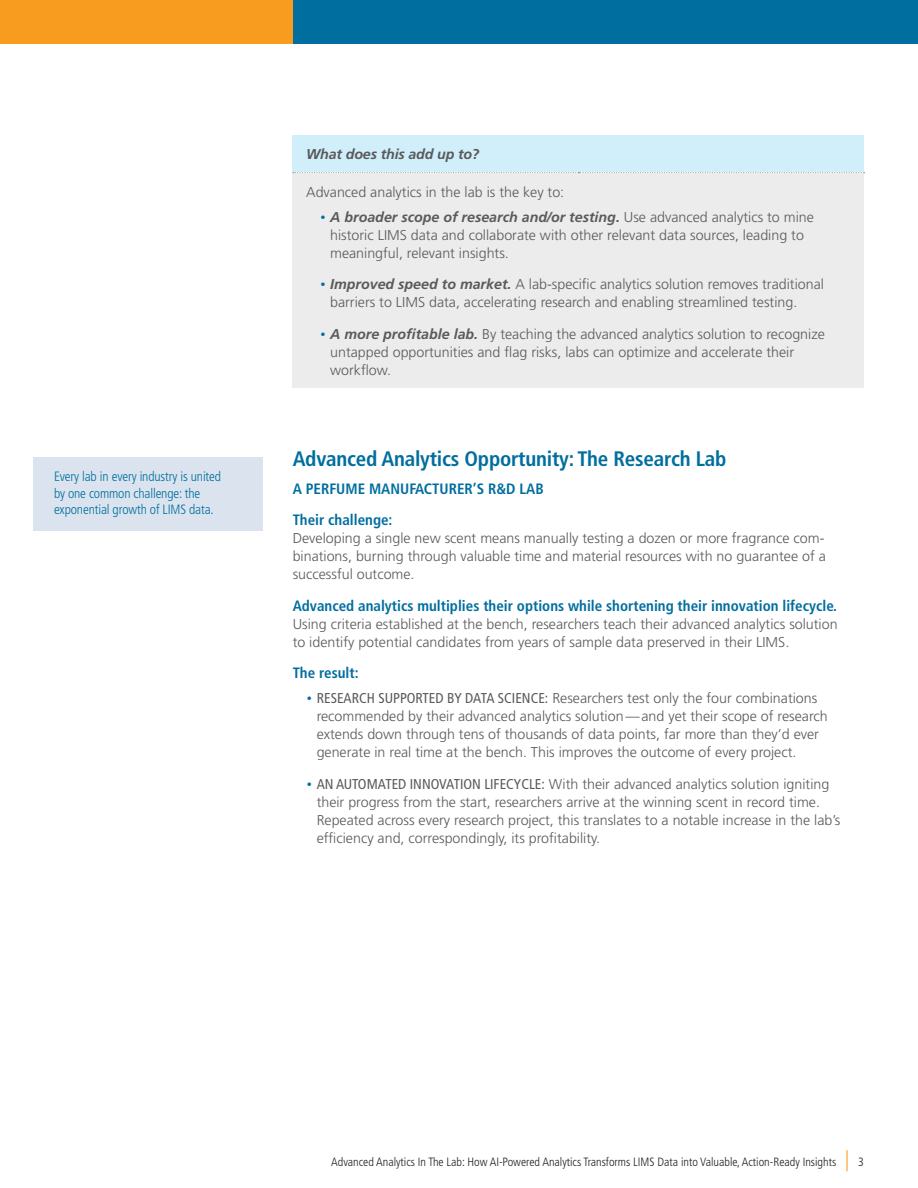
<style>
.page{position:relative;width:918px;height:1188px;background:#fff}
.page>*{position:absolute;margin:0;border:0;box-sizing:border-box;transform-origin:0 0}
._1_head{font:700 condensed 21px "Frutiger";letter-spacing:-.01em;color:#006e9f}
.body{font:700 condensed 15px "Frutiger";color:#006e9f}
._2_Head_no_space_ab{font:700 condensed 15px "Frutiger";color:#006e9f}
.body_1st_para-NO_SPA{font:300 14.25px/18px "Frutiger";color:#595a59}
.body-2{font:300 14.25px "Frutiger";color:#595a59}
.Table_Head_-_new{font:italic 700 14.25px "Frutiger";letter-spacing:-.01em;color:#595a59}
.sidebar_callout{font:300 condensed 13.5px/16.5px "Frutiger";letter-spacing:-.01em;color:#006e9f}
.t1{font:300 condensed 12px "Frutiger";color:#231f20}
.s1{font-family:"Gotham";font-weight:400;font-size:13.5px;color:#006e9f}
.s2{font-weight:700;font-style:italic}
.s3{font-weight:400;font-stretch:condensed}
.s4{font-size:21px;color:#f89c1f}
</style>
<div class="page">
<div style="left:292px;top:0;width:626px;height:43px;background:#006e9f"></div>
<div style="left:0;top:0;width:293px;height:43px;background:#f89c1f"></div>
<div style="left:293px;top:135px;width:571px;height:38px;background:#d1eefb"></div>
<div style="left:293px;top:173px;width:571px;height:215px;background:#edecec"></div>
<svg style="left:293px;top:172px;width:572px;height:1px"></svg>
<div style="left:34px;top:457px;width:229px;height:74px;background:#dbe4ee"></div>
<p class="sidebar_callout" style="left:54px;top:468px;width:169px">Every lab in every industry is united by one common challenge: the exponential growth of LIMS data.</p>
<p class="Table_Head_-_new" style="left:306px;top:146px;width:175px">What does this add up to?</p>
<p class="body-2" style="left:306px;top:184px;width:260px">Advanced analytics in the lab is the key to:</p>
<p class="body_1st_para-NO_SPA" style="left:330px;top:208px;width:485px;text-indent:-10px"><span class="s1">•</span> <span class="s2">A broader scope of research and/or testing.</span> Use advanced analytics to mine historic LIMS data and collaborate with other relevant data sources, leading to meaningful, relevant insights.</p>
<p class="body_1st_para-NO_SPA" style="left:330px;top:275px;width:495px;text-indent:-10px"><span class="s1">•</span> <span class="s2">Improved speed to market.</span> A lab-specific analytics solution removes traditional barriers to LIMS data, accelerating research and enabling streamlined testing.</p>
<p class="body_1st_para-NO_SPA" style="left:330px;top:325px;width:496px;text-indent:-10px"><span class="s1">•</span> <span class="s2">A more profitable lab.</span> By teaching the advanced analytics solution to recognize untapped opportunities and flag risks, labs can optimize and accelerate their workflow.</p>
<p class="_1_head" style="left:293px;top:446px;width:435px">Advanced Analytics Opportunity: The Research Lab</p>
<p class="_2_Head_no_space_ab" style="left:293px;top:480px;width:253px">A PERFUME MANUFACTURER’S R&amp;D LAB</p>
<p class="body" style="left:293px;top:511px;width:101px">Their challenge:</p>
<p class="body_1st_para-NO_SPA" style="left:293px;top:530px;width:535px;text-align:justify">Developing a single new scent means manually testing a dozen or more fragrance com&shy;binations, burning through valuable time and material resources with no guarantee of a successful outcome.</p>
<p class="body" style="left:293px;top:597px;width:546px">Advanced analytics multiplies their options while shortening their innovation lifecycle.</p>
<p class="body_1st_para-NO_SPA" style="left:293px;top:615px;width:546px">Using criteria established at the bench, researchers teach their advanced analytics solution to identify potential candidates from years of sample data preserved in their LIMS.</p>
<p class="body" style="left:293px;top:664px;width:68px">The result:</p>
<p class="body_1st_para-NO_SPA" style="left:317px;top:689px;width:513px;text-indent:-10px"><span class="s1">•</span> <span class="s3">RESEARCH SUPPORTED BY DATA SCIENCE:</span> Researchers test only the four combinations recommended by their advanced analytics solution—and yet their scope of research extends down through tens of thousands of data points, far more than they’d ever generate in real time at the bench. This improves the outcome of every project.</p>
<p class="body_1st_para-NO_SPA" style="left:317px;top:775px;width:525px;text-indent:-10px"><span class="s1">•</span> <span class="s3">AN AUTOMATED INNOVATION LIFECYCLE:</span> With their advanced analytics solution igniting their progress from the start, researchers arrive at the winning scent in record time.<br>Repeated across every research project, this translates to a notable increase in the lab’s efficiency and, correspondingly, its profitability.</p>
<p class="t1" style="left:331px;top:1155px;width:534px">Advanced Analytics In The Lab: How AI-Powered Analytics Transforms LIMS Data into Valuable, Action-Ready Insights <span class="s4">|</span> 3</p>
</div>
